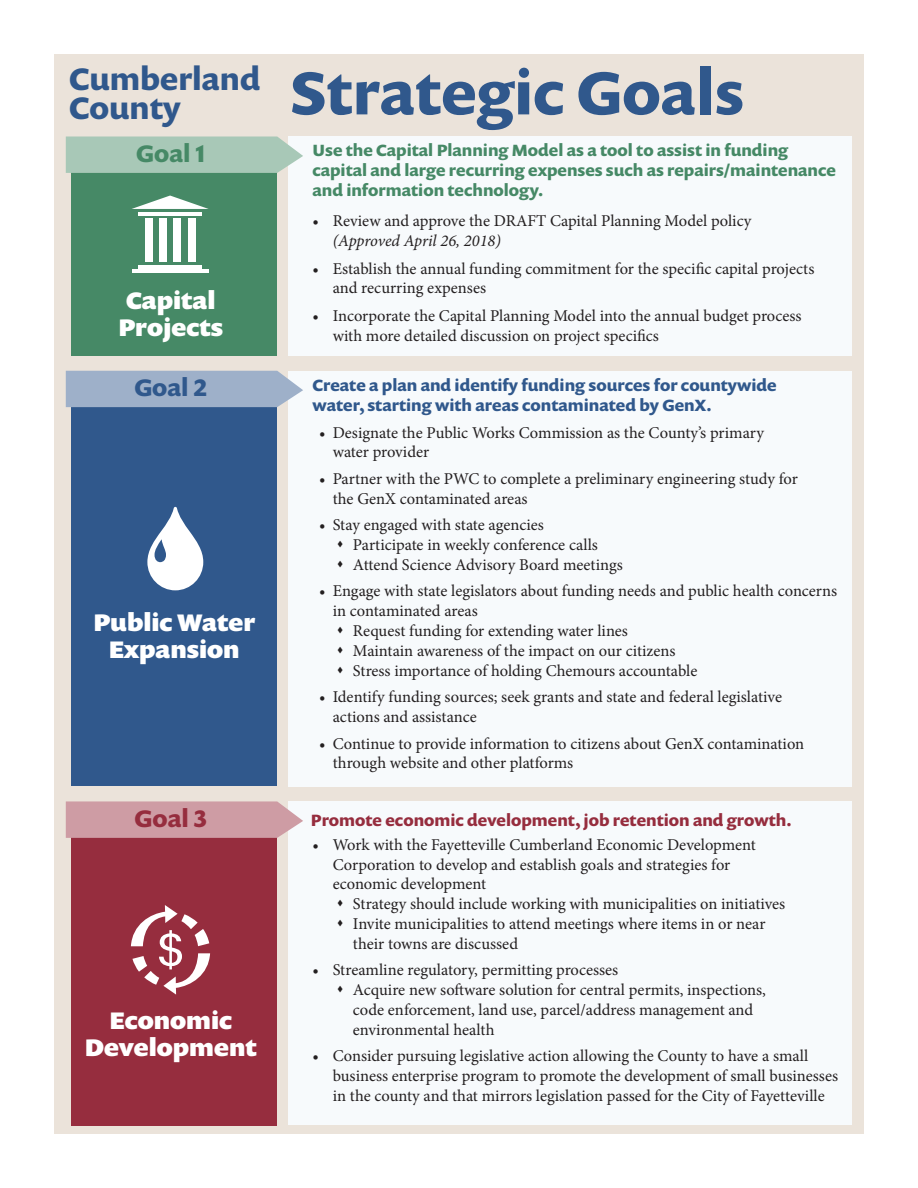
<style>
.page{position:relative;width:918px;height:1188px;background:#fff}
.page>*{position:absolute;margin:0;border:0;box-sizing:border-box;transform-origin:0 0}
.t1{font:700 61.5px "Prenton RP Pro";color:#30588c}
.t2{font:700 31.5px/28.5px "Prenton RP Pro";color:#30588c}
.t3{font:900 24.15px/27px "Prenton RP Pro";color:#fff;text-align:center}
.t4{font:700 24.15px "Prenton RP Pro";color:#468966}
.t5{font:700 24.15px "Prenton RP Pro";color:#30588c}
.t6{font:700 24.15px "Prenton RP Pro";color:#962d3e}
.t7{font:16.5px/19.8px "Minion Pro";color:#231f20}
.t8{font:700 16.5px/19.8px "Prenton RP Pro";color:#468966}
.t9{font:700 16.5px/19.8px "Prenton RP Pro";color:#30588c}
.t10{font:700 16.5px "Prenton RP Pro";color:#962d3e}
.s1{font-style:italic}
</style>
<div class="page">
<div style="left:54px;top:54px;width:810px;height:1080px;background:#ebe3da"></div>
<div style="left:71px;top:139px;width:206px;height:217px;background:#468966"></div>
<div style="left:288px;top:136px;width:564px;height:220px;background:#f7fafc"></div>
<div style="left:71px;top:377px;width:206px;height:409px;background:#30588c"></div>
<div style="left:288px;top:371px;width:564px;height:415px;background:#f7fafc"></div>
<div style="left:71px;top:813px;width:206px;height:312px;background:#962d3e"></div>
<div style="left:288px;top:801px;width:564px;height:324px;background:#f7fafc"></div>
<svg style="left:66px;top:137px;width:237px;height:36px;background:#abcaba"></svg>
<div style="left:66px;top:371px;width:237px;height:36px;background:#9eb0c9"></div>
<svg style="left:66px;top:801px;width:237px;height:37px;background:#d0a1a8"></svg>
<hr style="left:132px;top:269px;width:76px;height:4px;background:#fff">
<hr style="left:138px;top:265px;width:64px;height:4px;background:#fff">
<hr style="left:138px;top:212px;width:64px;height:4px;background:#fff">
<div style="left:145px;top:219px;width:7px;height:43px;background:#fff"></div>
<div style="left:159px;top:219px;width:7px;height:43px;background:#fff"></div>
<div style="left:174px;top:219px;width:7px;height:43px;background:#fff"></div>
<div style="left:188px;top:219px;width:7px;height:43px;background:#fff"></div>
<svg style="left:132px;top:196px;width:77px;height:13px"></svg>
<svg style="left:147px;top:507px;width:56px;height:83px"></svg>
<svg style="left:131px;top:905px;width:79px;height:90px"></svg>
<p class="t2" style="left:69px;top:64px;width:193px">Cumberland<br>County</p>
<p class="t4" style="left:136px;top:138px;width:71px">Goal 1</p>
<p class="t3" style="left:118px;top:287px;width:106px">Capital<br>Projects</p>
<p class="t5" style="left:134px;top:372px;width:74px">Goal 2</p>
<p class="t3" style="left:93px;top:609px;width:163px">Public Water<br>Expansion</p>
<p class="t6" style="left:135px;top:802px;width:74px">Goal 3</p>
<p class="t3" style="left:85px;top:1007px;width:173px">Economic<br>Development</p>
<p class="t1" style="left:290px;top:51px;width:455px">Strategic Goals</p>
<p class="t8" style="left:312px;top:140px;width:525px">Use the Capital Planning Model as a tool to assist in funding capital and large recurring expenses such as repairs/maintenance and information technology.</p>
<p class="t7" style="left:333px;top:211px;width:420px;text-indent:-20px">• Review and approve the DRAFT Capital Planning Model policy <span class="s1">(Approved April 26, 2018)</span></p>
<p class="t7" style="left:333px;top:258px;width:483px;text-indent:-20px">• Establish the annual funding commitment for the specific capital projects and recurring expenses</p>
<p class="t7" style="left:333px;top:306px;width:470px;text-indent:-20px">• Incorporate the Capital Planning Model into the annual budget process with more detailed discussion on project specifics</p>
<p class="t9" style="left:312px;top:375px;width:466px">Create a plan and identify funding sources for countywide water, starting with areas contaminated by GenX.</p>
<p class="t7" style="left:333px;top:423px;width:433px;text-indent:-14px">• Designate the Public Works Commission as the County’s primary water provider</p>
<p class="t7" style="left:333px;top:469px;width:467px;text-indent:-14px">• Partner with the PWC to complete a preliminary engineering study for the GenX contaminated areas</p>
<p class="t7" style="left:319px;top:515px;width:226px">• Stay engaged with state agencies</p>
<p class="t7" style="left:336px;top:535px;width:263px">▲ Participate in weekly conference calls</p>
<p class="t7" style="left:336px;top:555px;width:288px">▲ Attend Science Advisory Board meetings</p>
<p class="t7" style="left:333px;top:581px;width:506px;text-indent:-14px">• Engage with state legislators about funding needs and public health concerns in contaminated areas</p>
<p class="t7" style="left:336px;top:621px;width:293px">▲ Request funding for extending water lines</p>
<p class="t7" style="left:336px;top:641px;width:341px">▲ Maintain awareness of the impact on our citizens</p>
<p class="t7" style="left:336px;top:661px;width:362px">▲ Stress importance of holding Chemours accountable</p>
<p class="t7" style="left:333px;top:687px;width:451px;text-indent:-14px">• Identify funding sources; seek grants and state and federal legislative actions and assistance</p>
<p class="t7" style="left:333px;top:733px;width:473px;text-indent:-14px">• Continue to provide information to citizens about GenX contamination through website and other platforms</p>
<p class="t10" style="left:311px;top:809px;width:482px">Promote economic development, job retention and growth.</p>
<p class="t7" style="left:333px;top:835px;width:425px;text-indent:-20px">• Work with the Fayetteville Cumberland Economic Development<br>Corporation to develop and establish goals and strategies for economic development</p>
<p class="t7" style="left:336px;top:894px;width:450px">▲ Strategy should include working with municipalities on initiatives</p>
<p class="t7" style="left:353px;top:914px;width:414px;text-indent:-16px">▲ Invite municipalities to attend meetings where items in or near their towns are discussed</p>
<p class="t7" style="left:312px;top:960px;width:307px">• Streamline regulatory, permitting processes</p>
<p class="t7" style="left:353px;top:980px;width:414px;text-indent:-16px">▲ Acquire new software solution for central permits, inspections, code enforcement, land use, parcel/address management and environmental health</p>
<p class="t7" style="left:333px;top:1046px;width:507px;text-indent:-20px">• Consider pursuing legislative action allowing the County to have a small business enterprise program to promote the development of small businesses in the county and that mirrors legislation passed for the City of Fayetteville</p>
</div>
